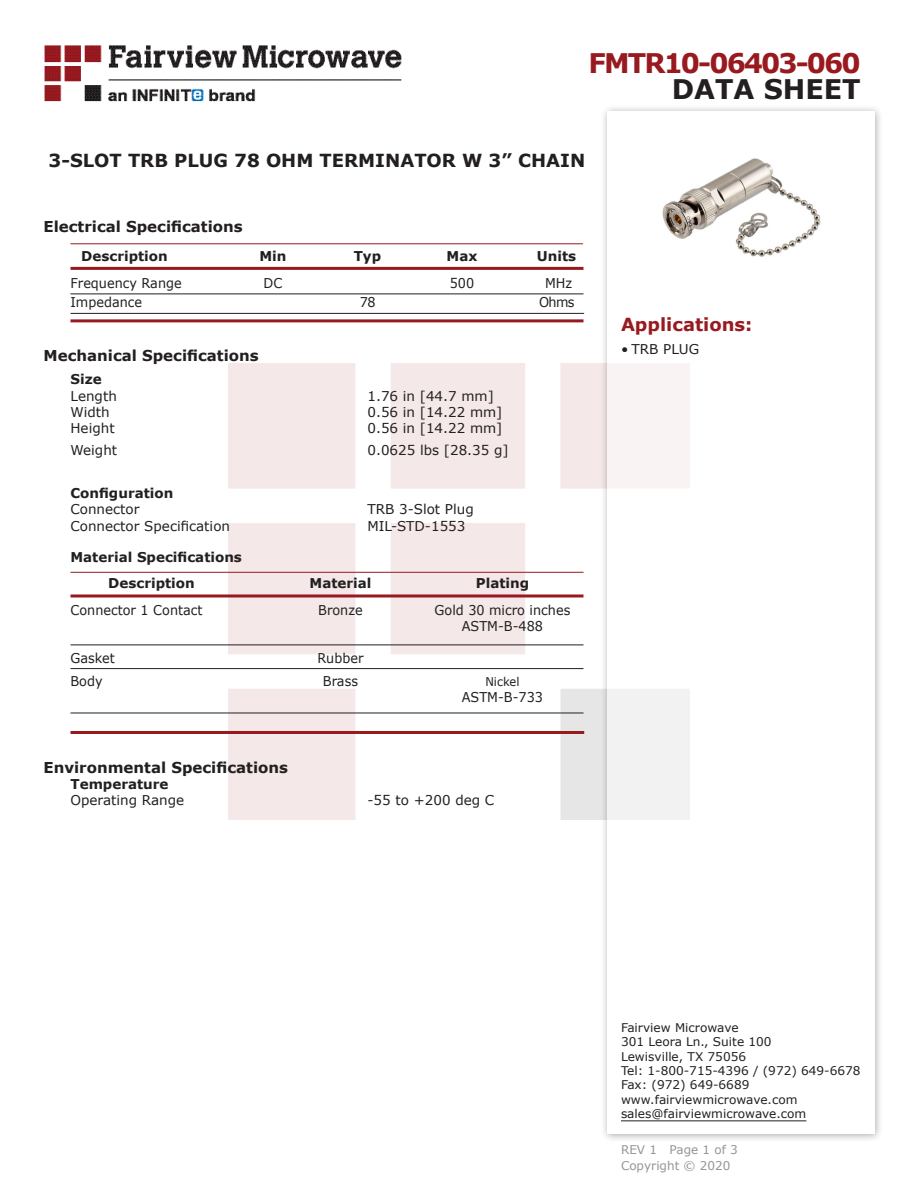
<style>
.page{position:relative;width:918px;height:1188px;background:#fff}
.page>*{position:absolute;margin:0;border:0;box-sizing:border-box;transform-origin:0 0}
.FM{font:700 27px "Verdana";letter-spacing:-.07em;color:#981a1e}
.t1{font:700 27px "Verdana";color:#231f20}
.Web_Description_Para{font:700 18px "Verdana";color:#231f20}
.Applications_Header{font:700 18px "Verdana";color:#981a1e}
.Head1{font:700 15px "Verdana";color:#231f20}
.Specs_Para{font:13.5px "Verdana";color:#231f20}
.Table_Body_Connector{font:13.5px "Verdana";color:#231f20;scale:.95 1}
.Head2{font:700 13.5px "Verdana";color:#231f20}
.Table-Body{font:13.5px "Verdana";color:#231f20;scale:.95 1}
.Table_Header_Connect{font:700 13.5px "Verdana";color:#231f20}
.Table-Header{font:700 13.5px "Verdana";color:#231f20}
.Head2_after_Head1{font:700 13.5px "Verdana";color:#231f20}
.FM_Info{font:12px "Verdana";color:#231f20}
.REV_Info{font:12px "Verdana";color:#939598}
.Table_Body_Connector-2{font:12px "Verdana";color:#231f20;scale:.95 1}
</style>
<div class="page">
<img style="left:44px;top:45px;width:358px;height:57px">
<hr style="left:70px;top:243px;width:513px;height:1px;background:#981a1e">
<hr style="left:70px;top:267px;width:514px;height:3px;background:#981a1e">
<hr style="left:70px;top:294px;width:514px;height:1px;background:#231f20">
<hr style="left:70px;top:313px;width:514px;height:1px;background:#231f20">
<hr style="left:70px;top:319px;width:514px;height:3px;background:#981a1e">
<hr style="left:70px;top:572px;width:514px;height:1px;background:#981a1e">
<hr style="left:70px;top:594px;width:514px;height:3px;background:#981a1e">
<hr style="left:70px;top:645px;width:514px;height:1px;background:#231f20">
<hr style="left:70px;top:668px;width:514px;height:1px;background:#231f20">
<hr style="left:70px;top:713px;width:514px;height:1px;background:#231f20">
<hr style="left:70px;top:731px;width:514px;height:3px;background:#981a1e">
<div style="left:600px;top:104px;width:284px;height:1039px;background:#231f20;opacity:.75"></div>
<div style="left:608px;top:111px;width:267px;height:1023px;background:#fff"></div>
<hr style="left:621px;top:1120px;width:185px;height:1px;background:#231f20">
<img style="left:662px;top:158px;width:159px;height:99px">
<p class="FM" style="left:589px;top:44px;width:274px">FMTR10-06403-060</p>
<p class="t1" style="left:672px;top:70px;width:191px">DATA SHEET</p>
<p class="Web_Description_Para" style="left:49px;top:148px;width:538px">3-SLOT TRB PLUG 78 OHM TERMINATOR W 3” CHAIN</p>
<p class="Head1" style="left:44px;top:216px;width:201px">Electrical Specifications</p>
<p class="Table-Header" style="left:81px;top:246px;width:88px">Description</p>
<p class="Table-Header" style="left:259px;top:246px;width:29px">Min</p>
<p class="Table-Header" style="left:354px;top:246px;width:29px">Typ</p>
<p class="Table-Header" style="left:447px;top:246px;width:32px">Max</p>
<p class="Table-Header" style="left:537px;top:246px;width:41px">Units</p>
<p class="Table-Body" style="left:70px;top:274px;width:119px">Frequency Range</p>
<p class="Table-Body" style="left:264px;top:274px;width:21px">DC</p>
<p class="Table-Body" style="left:450px;top:274px;width:27px">500</p>
<p class="Table-Body" style="left:545px;top:274px;width:30px">MHz</p>
<p class="Table-Body" style="left:70px;top:293px;width:77px">Impedance</p>
<p class="Table-Body" style="left:360px;top:293px;width:18px">78</p>
<p class="Table-Body" style="left:539px;top:293px;width:39px">Ohms</p>
<p class="Head1" style="left:44px;top:345px;width:217px">Mechanical Specifications</p>
<p class="Head2" style="left:70px;top:370px;width:33px">Size</p>
<p class="Specs_Para" style="left:70px;top:386px;width:48px">Length</p>
<p class="Specs_Para" style="left:368px;top:386px;width:128px">1.76 in [44.7 mm]</p>
<p class="Specs_Para" style="left:70px;top:403px;width:41px">Width</p>
<p class="Specs_Para" style="left:368px;top:403px;width:136px">0.56 in [14.22 mm]</p>
<p class="Specs_Para" style="left:70px;top:419px;width:46px">Height</p>
<p class="Specs_Para" style="left:368px;top:419px;width:136px">0.56 in [14.22 mm]</p>
<p class="Specs_Para" style="left:70px;top:441px;width:48px">Weight</p>
<p class="Specs_Para" style="left:368px;top:441px;width:143px">0.0625 lbs [28.35 g]</p>
<p class="Head2" style="left:70px;top:484px;width:104px">Configuration</p>
<p class="Specs_Para" style="left:70px;top:500px;width:71px">Connector</p>
<p class="Specs_Para" style="left:368px;top:500px;width:108px">TRB 3-Slot Plug</p>
<p class="Specs_Para" style="left:70px;top:516px;width:161px">Connector Specification</p>
<p class="Specs_Para" style="left:368px;top:516px;width:99px">MIL-STD-1553</p>
<p class="Head2" style="left:70px;top:547px;width:173px">Material Specifications</p>
<p class="Table_Header_Connect" style="left:108px;top:574px;width:88px">Description</p>
<p class="Table_Header_Connect" style="left:310px;top:574px;width:63px">Material</p>
<p class="Table_Header_Connect" style="left:476px;top:574px;width:55px">Plating</p>
<p class="Table_Body_Connector" style="left:70px;top:601px;width:141px">Connector 1 Contact</p>
<p class="Table_Body_Connector" style="left:318px;top:601px;width:48px">Bronze</p>
<p class="Table_Body_Connector" style="left:435px;top:601px;width:144px">Gold 30 micro inches</p>
<p class="Table_Body_Connector" style="left:462px;top:617px;width:87px">ASTM-B-488</p>
<p class="Table_Body_Connector" style="left:70px;top:648px;width:48px">Gasket</p>
<p class="Table_Body_Connector" style="left:317px;top:648px;width:50px">Rubber</p>
<p class="Table_Body_Connector" style="left:70px;top:672px;width:35px">Body</p>
<p class="Table_Body_Connector" style="left:323px;top:672px;width:38px">Brass</p>
<p class="Table_Body_Connector-2" style="left:485px;top:674px;width:37px">Nickel</p>
<p class="Table_Body_Connector" style="left:462px;top:688px;width:87px">ASTM-B-733</p>
<p class="Head1" style="left:44px;top:757px;width:246px">Environmental Specifications</p>
<p class="Head2_after_Head1" style="left:70px;top:775px;width:100px">Temperature</p>
<p class="Specs_Para" style="left:70px;top:791px;width:115px">Operating Range</p>
<p class="Specs_Para" style="left:368px;top:791px;width:128px">-55 to +200 deg C</p>
<p class="Applications_Header" style="left:621px;top:312px;width:133px">Applications:</p>
<p class="Specs_Para" style="left:621px;top:340px;width:80px">• TRB PLUG</p>
<p class="FM_Info" style="left:621px;top:1019px;width:119px">Fairview Microwave</p>
<p class="FM_Info" style="left:621px;top:1034px;width:152px">301 Leora Ln., Suite 100</p>
<p class="FM_Info" style="left:621px;top:1048px;width:127px">Lewisville, TX 75056</p>
<p class="FM_Info" style="left:621px;top:1062px;width:241px">Tel: 1-800-715-4396 / (972) 649-6678</p>
<p class="FM_Info" style="left:621px;top:1077px;width:130px">Fax: (972) 649-6689</p>
<p class="FM_Info" style="left:621px;top:1091px;width:178px">www.fairviewmicrowave.com</p>
<p class="FM_Info" style="left:621px;top:1106px;width:187px">sales@fairviewmicrowave.com</p>
<p class="REV_Info" style="left:621px;top:1141px;width:118px">REV 1 Page 1 of 3</p>
<p class="REV_Info" style="left:621px;top:1157px;width:111px">Copyright © 2020</p>
</div>
